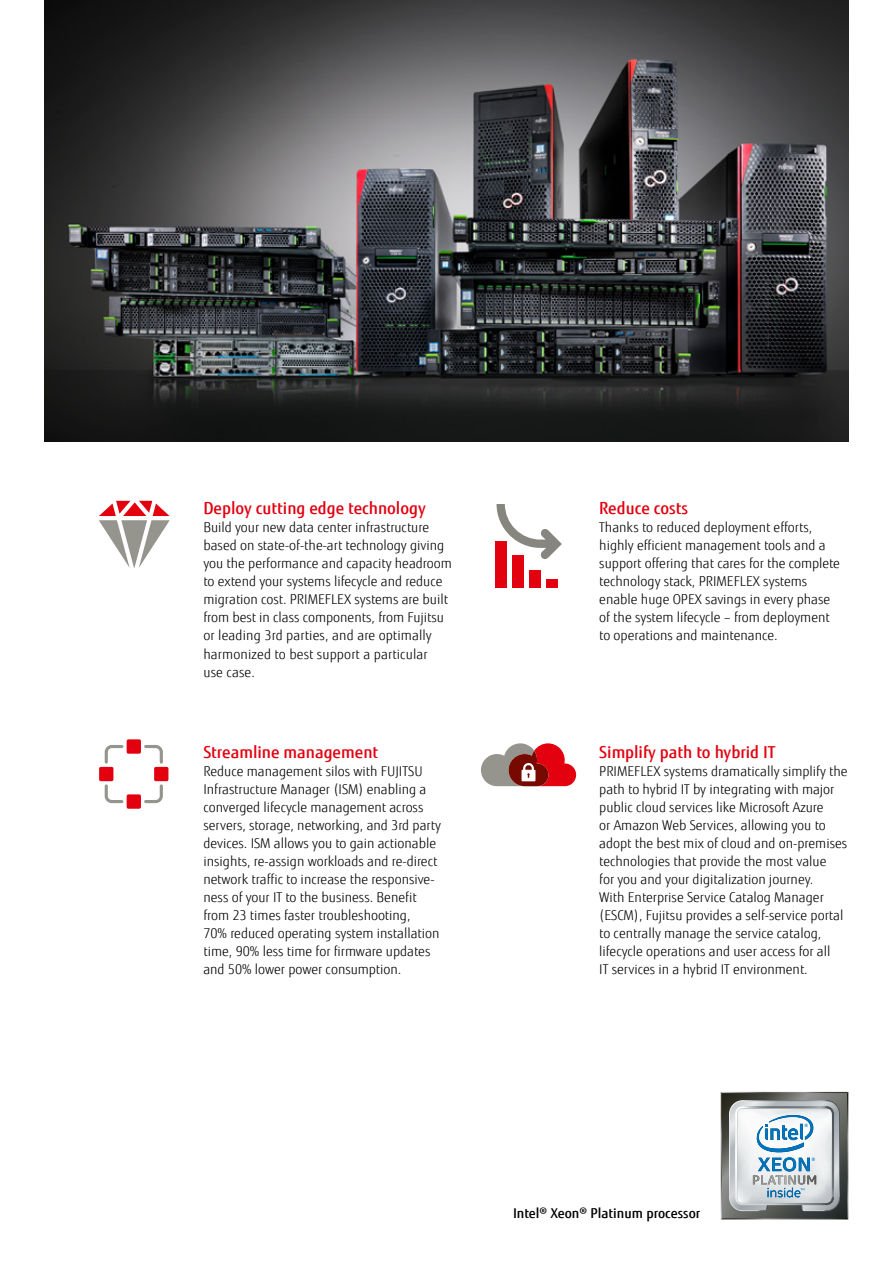
<style>
.page{position:relative;width:893px;height:1263px;background:#fff}
.page>*{position:absolute;margin:0;border:0;box-sizing:border-box;transform-origin:0 0}
.t1{font:500 16.5px "Fujitsu Sans";color:#e3000f}
.t2{font:300 13.5px/18px "Fujitsu Sans";color:#000}
.t3{font:500 13.5px "Fujitsu Sans";color:#000}
</style>
<div class="page">
<img style="left:45px;top:0;width:803px;height:442px">
<svg style="left:127px;top:739px;width:14px;height:4px"></svg>
<svg style="left:127px;top:805px;width:14px;height:4px"></svg>
<div style="left:154px;top:767px;width:14px;height:14px;background:#e3000f"></div>
<svg style="left:99px;top:767px;width:4px;height:14px"></svg>
<svg style="left:103px;top:743px;width:61px;height:62px"></svg>
<svg style="left:721px;top:1092px;width:127px;height:127px"></svg>
<div style="left:475px;top:1169px;width:264px;height:91px;background:#fff"></div>
<svg style="left:99px;top:501px;width:71px;height:68px"></svg>
<div style="left:529px;top:570px;width:12px;height:18px;background:#e3000f"></div>
<div style="left:546px;top:579px;width:12px;height:9px;background:#e3000f"></div>
<div style="left:512px;top:556px;width:12px;height:32px;background:#e3000f"></div>
<div style="left:495px;top:541px;width:12px;height:47px;background:#e3000f"></div>
<svg style="left:496px;top:504px;width:66px;height:55px"></svg>
<svg style="left:481px;top:743px;width:95px;height:43px"></svg>
<p class="t1" style="left:203px;top:498px;width:224px">Deploy cutting edge technology</p>
<p class="t2" style="left:203px;top:519px;width:250px">Build your new data center infrastructure based on state-of-the-art technology giving you the performance and capacity headroom to extend your systems lifecycle and reduce migration cost. PRIMEFLEX systems are built from best in class components, from Fujitsu or leading 3rd parties, and are optimally harmonized to best support a particular<br>use case.</p>
<p class="t1" style="left:203px;top:742px;width:176px">Streamline management</p>
<p class="t2" style="left:203px;top:762px;width:239px">Reduce management silos with FUJITSU Infrastructure Manager (ISM) enabling a converged lifecycle management across servers, storage, networking, and 3rd party devices. ISM allows you to gain actionable insights, re-assign workloads and re-direct network traffic to increase the responsive&shy;ness of your IT to the business. Benefit from 23 times faster troubleshooting,<br>70% reduced operating system installation time, 90% less time for firmware updates and 50% lower power consumption.</p>
<p class="t1" style="left:599px;top:498px;width:90px">Reduce costs</p>
<p class="t2" style="left:599px;top:519px;width:242px">Thanks to reduced deployment efforts, highly efficient management tools and a support offering that cares for the complete technology stack, PRIMEFLEX systems enable huge OPEX savings in every phase of the system lifecycle – from deployment to operations and maintenance.</p>
<p class="t1" style="left:599px;top:742px;width:178px">Simplify path to hybrid IT</p>
<p class="t2" style="left:599px;top:762px;width:250px">PRIMEFLEX systems dramatically simplify the path to hybrid IT by integrating with major public cloud services like Microsoft Azure<br>or Amazon Web Services, allowing you to adopt the best mix of cloud and on-premises technologies that provide the most value<br>for you and your digitalization journey.<br>With Enterprise Service Catalog Manager (ESCM), Fujitsu provides a self-service portal to centrally manage the service catalog, lifecycle operations and user access for all<br>IT services in a hybrid IT environment.</p>
<p class="t3" style="left:513px;top:1205px;width:189px">Intel® Xeon® Platinum processor</p>
</div>
